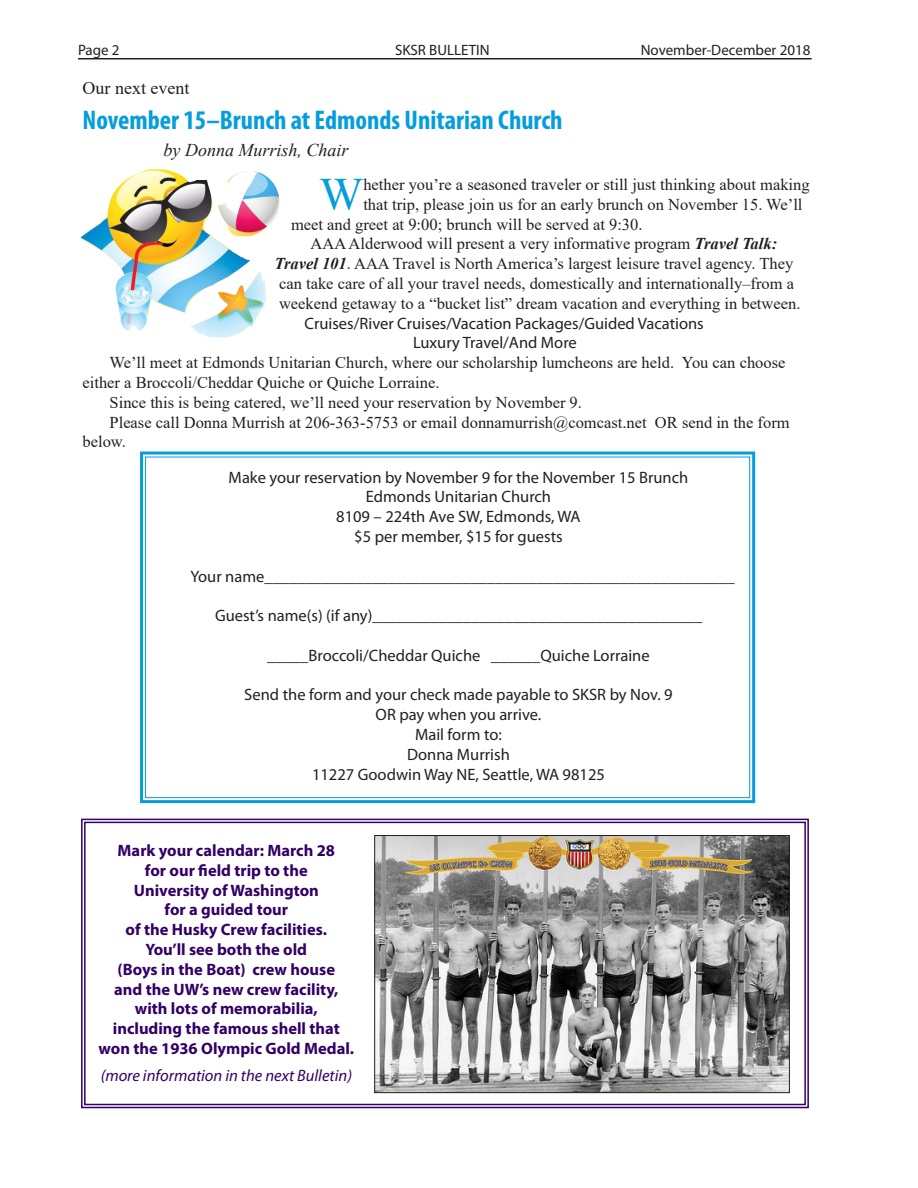
<style>
.page{position:relative;width:918px;height:1188px;background:#fff}
.page>*{position:absolute;margin:0;border:0;box-sizing:border-box;transform-origin:0 0}
.Body_text{font:46.35px "Times New Roman";color:#069ddc}
.Headline{font:700 condensed 27px "Myriad Pro";color:#069ddc}
.t1{font:italic 18px "Times New Roman";color:#231f20}
.t2{font:18px "Times New Roman";color:#231f20}
.Body_text-2{font:16.5px/19.8px "Times New Roman";color:#231f20}
.Body_text-3{font:16.5px "Myriad Pro";color:#231f20}
.Body_text-4{font:700 16.5px/19.8px "Myriad Pro";color:#306;text-align:center}
.Body_text-5{font:italic 16.5px "Myriad Pro";color:#306}
.t3{font:15px "Myriad Pro";color:#231f20}
.s1{font-weight:700;font-style:italic}
</style>
<div class="page">
<hr style="left:78px;top:58px;width:734px;height:1px;background:#231f20">
<img style="left:80px;top:169px;width:200px;height:169px">
<svg style="left:140px;top:451px;width:616px;height:353px"></svg>
<svg style="left:81px;top:818px;width:728px;height:291px"></svg>
<p class="t3" style="left:78px;top:41px;width:43px">Page 2</p>
<p class="t3" style="left:395px;top:40px;width:96px">SKSR BULLETIN</p>
<p class="t3" style="left:641px;top:41px;width:171px">November-December 2018</p>
<p class="t2" style="left:83px;top:75px;width:108px">Our next event</p>
<p class="Headline" style="left:83px;top:103px;width:481px">November 15–Brunch at Edmonds Unitarian Church</p>
<p class="t1" style="left:164px;top:138px;width:187px">by Donna Murrish, Chair</p>
<p class="Body_text" style="left:320px;top:162px;width:45px">W</p>
<p class="Body_text-2" style="left:363px;top:174px;width:448px">hether you’re a seasoned traveler or still just thinking about making</p>
<p class="Body_text-2" style="left:363px;top:194px;width:441px">that trip, please join us for an early brunch on November 15. We’ll</p>
<p class="Body_text-2" style="left:291px;top:214px;width:353px">meet and greet at 9:00; brunch will be served at 9:30.</p>
<p class="Body_text-2" style="left:275px;top:233px;width:527px;text-indent:36px">AAA Alderwood will present a very informative program <span class="s1">Travel Talk:<br>Travel 101</span>. AAA Travel is North America’s largest leisure travel agency. They can take care of all your travel needs, domestically and internationally–from a weekend getaway to a “bucket list” dream vacation and everything in between.</p>
<p class="Body_text-3" style="left:305px;top:313px;width:401px">Cruises/River Cruises/Vacation Packages/Guided Vacations</p>
<p class="Body_text-3" style="left:413px;top:333px;width:165px">Luxury Travel/And More</p>
<p class="Body_text-2" style="left:83px;top:352px;width:704px;text-indent:27px">We’ll meet at Edmonds Unitarian Church, where our scholarship lumcheons are held. You can choose either a Broccoli/Cheddar Quiche or Quiche Lorraine.</p>
<p class="Body_text-2" style="left:110px;top:392px;width:474px">Since this is being catered, we’ll need your reservation by November 9.</p>
<p class="Body_text-2" style="left:83px;top:412px;width:709px;text-indent:27px">Please call Donna Murrish at 206-363-5753 or email donnamurrish@comcast.net OR send in the form below.</p>
<p class="Body_text-3" style="left:229px;top:467px;width:461px">Make your reservation by November 9 for the November 15 Brunch</p>
<p class="Body_text-3" style="left:366px;top:487px;width:187px">Edmonds Unitarian Church</p>
<p class="Body_text-3" style="left:336px;top:507px;width:246px">8109 – 224th Ave SW, Edmonds, WA</p>
<p class="Body_text-3" style="left:354px;top:526px;width:210px">$5 per member, $15 for guests</p>
<p class="Body_text-3" style="left:191px;top:566px;width:546px">Your name_________________________________________________________</p>
<p class="Body_text-3" style="left:215px;top:606px;width:489px">Guest’s name(s) (if any)________________________________________</p>
<p class="Body_text-3" style="left:267px;top:645px;width:384px">_____Broccoli/Cheddar Quiche ______Quiche Lorraine</p>
<p class="Body_text-3" style="left:244px;top:685px;width:430px">Send the form and your check made payable to SKSR by Nov. 9</p>
<p class="Body_text-3" style="left:376px;top:705px;width:167px">OR pay when you arrive.</p>
<p class="Body_text-3" style="left:415px;top:724px;width:88px">Mail form to:</p>
<p class="Body_text-3" style="left:407px;top:744px;width:104px">Donna Murrish</p>
<p class="Body_text-3" style="left:312px;top:764px;width:294px">11227 Goodwin Way NE, Seattle, WA 98125</p>
<p class="Body_text-4" style="left:118px;top:840px;width:219px">Mark your calendar: March 28</p>
<p class="Body_text-4" style="left:145px;top:860px;width:164px">for our field trip to the</p>
<p class="Body_text-4" style="left:134px;top:880px;width:187px">University of Washington</p>
<p class="Body_text-4" style="left:165px;top:899px;width:125px">for a guided tour</p>
<p class="Body_text-4" style="left:126px;top:919px;width:203px">of the Husky Crew facilities.</p>
<p class="Body_text-4" style="left:146px;top:939px;width:163px">You’ll see both the old</p>
<p class="Body_text-4" style="left:118px;top:959px;width:219px">(Boys in the Boat) crew house</p>
<p class="Body_text-4" style="left:114px;top:979px;width:226px">and the UW’s new crew facility, with lots of memorabilia,</p>
<p class="Body_text-4" style="left:99px;top:1018px;width:257px">including the famous shell that won the 1936 Olympic Gold Medal.</p>
<p class="Body_text-5" style="left:101px;top:1065px;width:253px">(more information in the next Bulletin)</p>
</div>
